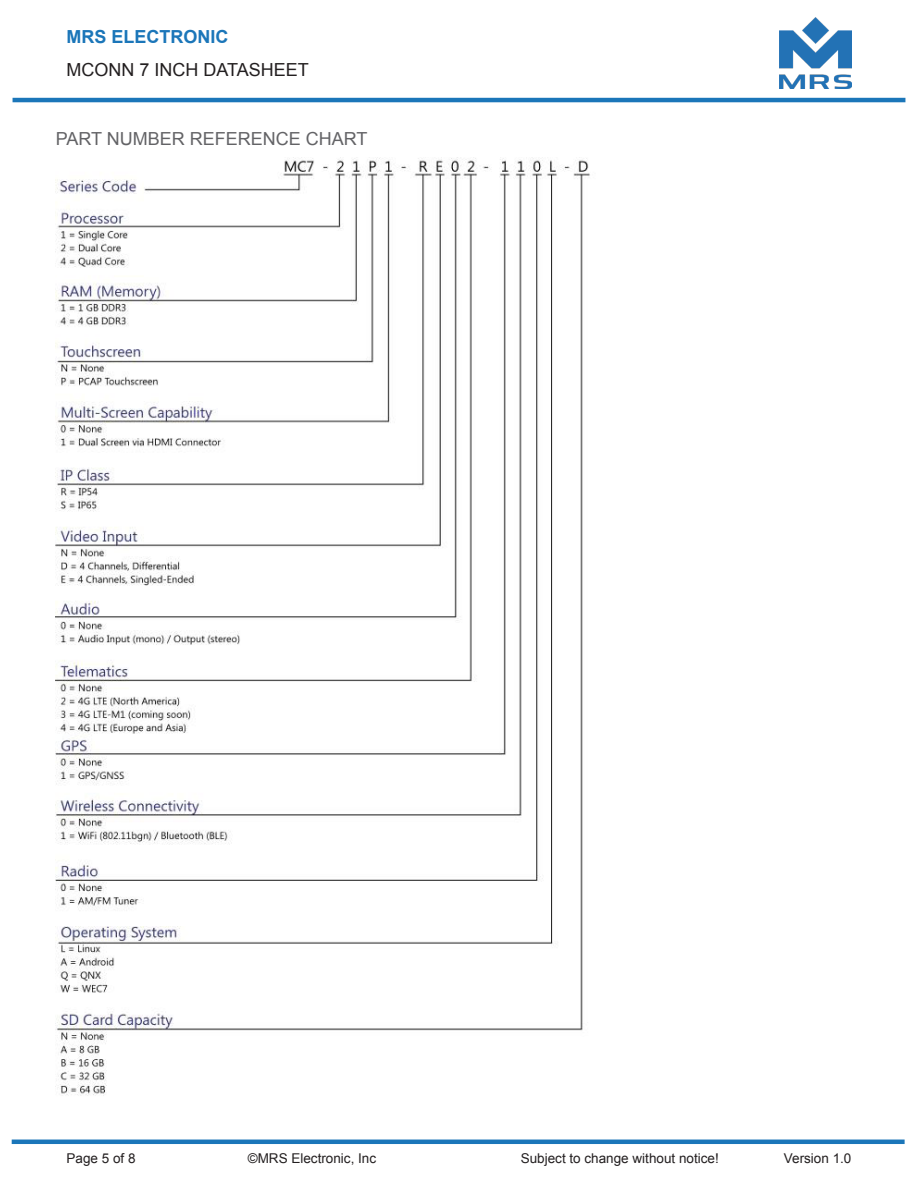
<style>
.page{position:relative;width:918px;height:1188px;background:#fff}
.page>*{position:absolute;margin:0;border:0;box-sizing:border-box;transform-origin:0 0}
.t1{font:18px "Arial";color:#636366}
.t2{font:18px "Arial";color:#231f20}
.t3{font:700 18px "Arial";color:#1b76b9}
.t4{font:13.5px "Arial";color:#231f20}
</style>
<div class="page">
<img style="left:56px;top:157px;width:534px;height:939px">
<img style="left:780px;top:17px;width:71px;height:71px">
<hr style="left:12px;top:1140px;width:893px;height:4px;background:#1b76b9">
<hr style="left:13px;top:98px;width:892px;height:4px;background:#1b76b9">
<h1 class="t3" style="left:67px;top:24px;width:163px">MRS ELECTRONIC</h1>
<h1 class="t2" style="left:67px;top:58px;width:244px">MCONN 7 INCH DATASHEET</h1>
<p class="t1" style="left:56px;top:127px;width:313px">PART NUMBER REFERENCE CHART</p>
<p class="t4" style="left:67px;top:1149px;width:71px">Page 5 of 8</p>
<p class="t4" style="left:248px;top:1149px;width:130px">©MRS Electronic, Inc</p>
<p class="t4" style="left:521px;top:1149px;width:200px">Subject to change without notice!</p>
<p class="t4" style="left:784px;top:1149px;width:69px">Version 1.0</p>
</div>
